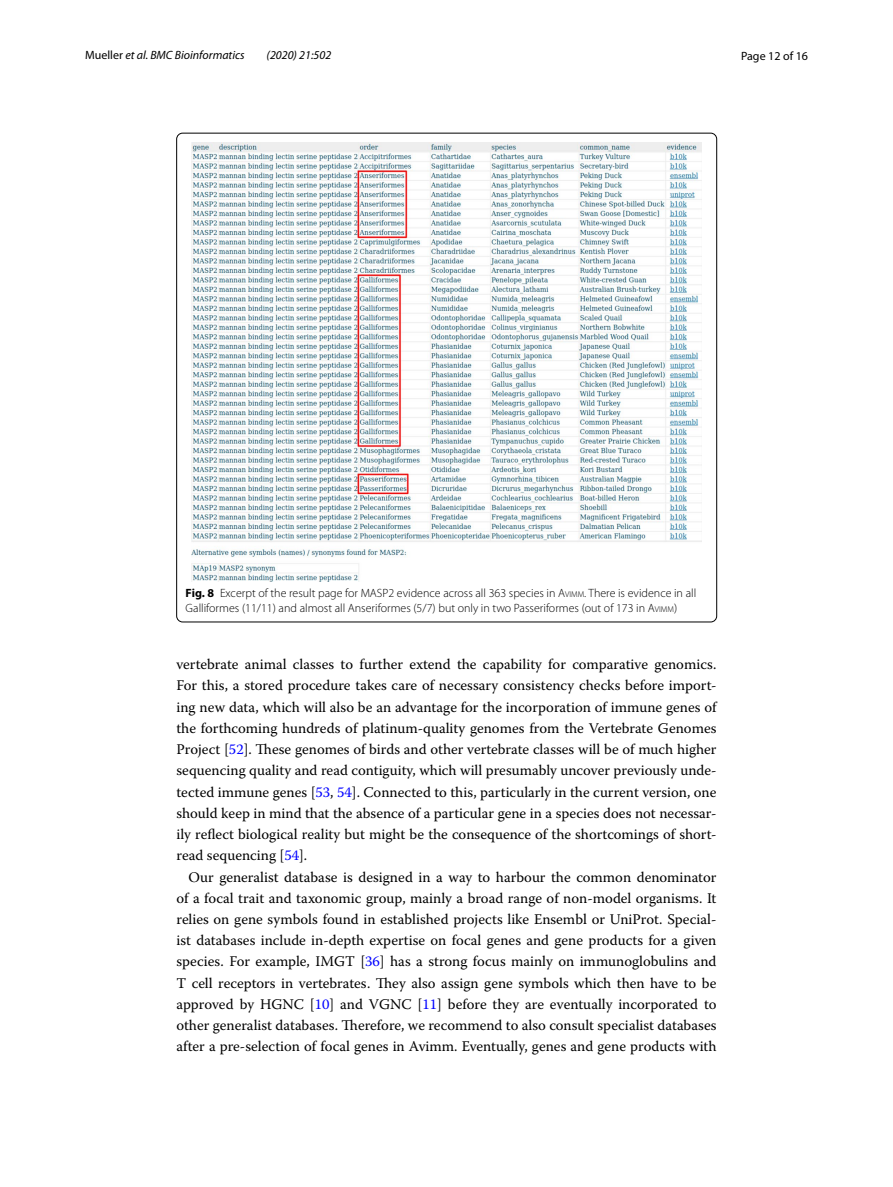
<style>
.page{position:relative;width:893px;height:1187px;background:#fff}
.page>*{position:absolute;margin:0;border:0;box-sizing:border-box;transform-origin:0 0}
.t1{font:14.7px/21.3px "Warnock Pro";color:#000;text-align:justify}
.t2{font:300 12px/15px "Myriad Pro";color:#000}
.t3{font:italic 12px "Myriad Pro";color:#000}
.t4{font:12px "Myriad Pro";color:#000}
.s1{font-style:normal}
.s2{font-weight:700}
.s3{font-style:inherit}
.s4{font-size:8.4px}
.s5{color:#00f}
</style>
<div class="page">
<img style="left:191px;top:142px;width:511px;height:439px">
<p class="t3" style="left:85px;top:48px;width:161px"><span class="s1">Mueller</span> et al. BMC Bioinformatics</p>
<p class="t3" style="left:267px;top:48px;width:66px">(2020) 21:502</p>
<p class="t4" style="left:741px;top:48px;width:68px">Page 12 of 16</p>
<p class="t2" style="left:186px;top:585px;width:512px"><span class="s2">Fig. 8</span> Excerpt of the result page for MASP2 evidence across all 363 species in <span class="s3">A</span><span class="s4">VIMM</span>. There is evidence in all<br>Galliformes (11/11) and almost all Anseriformes (5/7) but only in two Passeriformes (out of 173 in <span class="s3">A</span><span class="s4">VIMM</span>)</p>
<p class="t1" style="left:176px;top:653px;width:542px">vertebrate animal classes to further extend the capability for comparative genomics.<br>For this, a stored procedure takes care of necessary consistency checks before import&shy;ing new data, which will also be an advantage for the incorporation of immune genes of the forthcoming hundreds of platinum-quality genomes from the Vertebrate Genomes Project [<span class="s5">52</span>]. These genomes of birds and other vertebrate classes will be of much higher sequencing quality and read contiguity, which will presumably uncover previously unde&shy;tected immune genes [<span class="s5">53</span>, <span class="s5">54</span>]. Connected to this, particularly in the current version, one should keep in mind that the absence of a particular gene in a species does not necessar&shy;ily reflect biological reality but might be the consequence of the shortcomings of short&shy;read sequencing [<span class="s5">54</span>].</p>
<p class="t1" style="left:176px;top:865px;width:542px;text-indent:12px">Our generalist database is designed in a way to harbour the common denominator of a focal trait and taxonomic group, mainly a broad range of non-model organisms. It relies on gene symbols found in established projects like Ensembl or UniProt. Special&shy;ist databases include in-depth expertise on focal genes and gene products for a given species. For example, IMGT [<span class="s5">36</span>] has a strong focus mainly on immunoglobulins and T cell receptors in vertebrates. They also assign gene symbols which then have to be approved by HGNC [<span class="s5">10</span>] and VGNC [<span class="s5">11</span>] before they are eventually incorporated to other generalist databases. Therefore, we recommend to also consult specialist databases after a pre-selection of focal genes in Avimm. Eventually, genes and gene products with</p>
</div>
